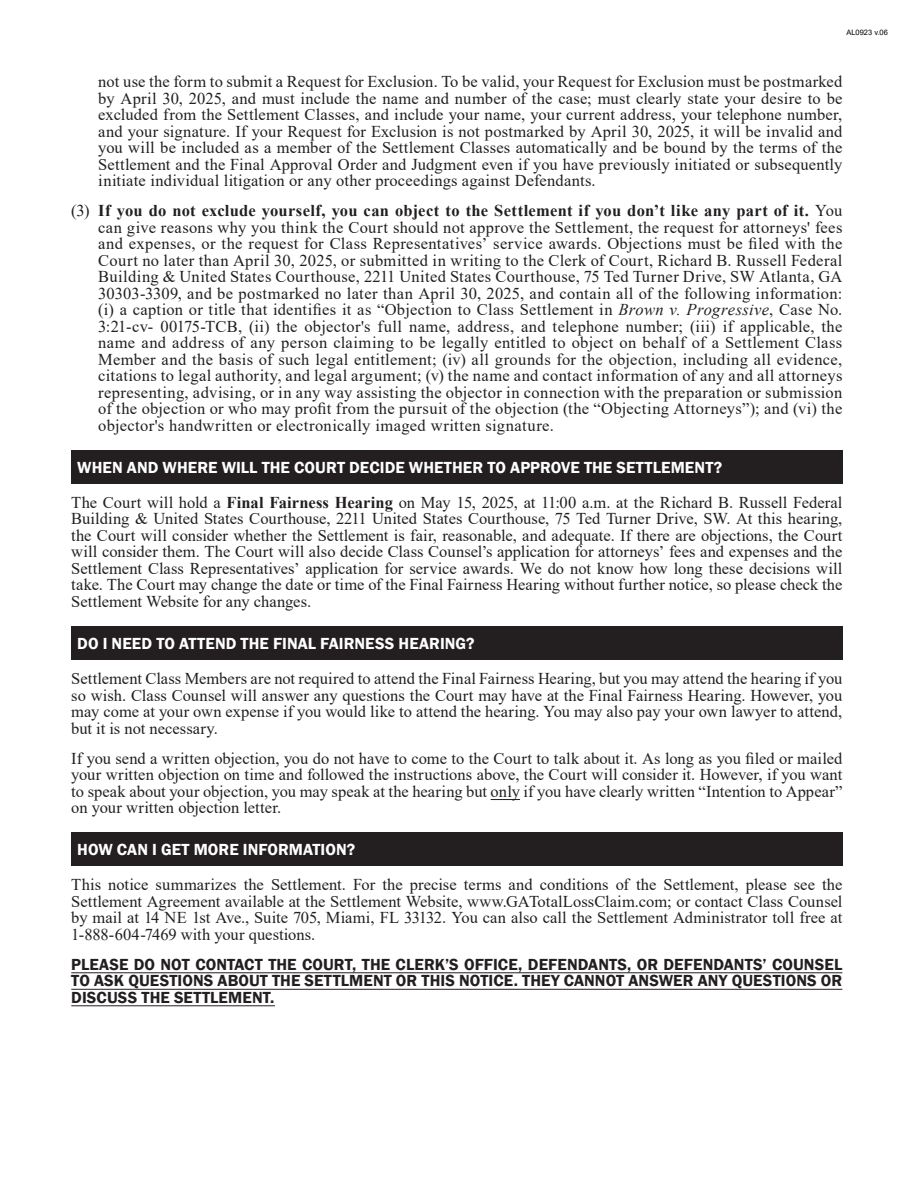
<style>
.page{position:relative;width:918px;height:1188px;background:#fff}
.page>*{position:absolute;margin:0;border:0;box-sizing:border-box;transform-origin:0 0}
.t1{font:16.5px/16.5px "Times New Roman";letter-spacing:.005em;color:#231f20;text-align:justify}
.t2{font:600 16.5px/16.5px "Franklin Gothic";letter-spacing:.005em;color:#231f20;text-align:justify}
.t3{font:600 16.5px "Franklin Gothic";letter-spacing:.005em;color:#fff}
.t4{font:7.5px "Arial";color:#000}
.s1{font-weight:700}
.s2{font-style:italic}
.s3{font-style:italic;color:#fff}
</style>
<div class="page">
<svg style="left:491px;top:799px;width:29px;height:1px"></svg>
<hr style="left:71px;top:972px;width:771px;height:1px;background:#231f20">
<hr style="left:71px;top:989px;width:771px;height:1px;background:#231f20">
<hr style="left:71px;top:1005px;width:204px;height:1px;background:#231f20">
<div style="left:71px;top:450px;width:771px;height:34px;background:#231f20"></div>
<div style="left:71px;top:626px;width:771px;height:34px;background:#231f20"></div>
<div style="left:71px;top:833px;width:771px;height:33px;background:#231f20"></div>
<p class="t4" style="left:846px;top:28px;width:43px">AL0923 v.06</p>
<p class="t1" style="left:98px;top:73px;width:746px">not use the form to submit a Request for Exclusion. To be valid, your Request for Exclusion must be postmarked by April 30, 2025, and must include the name and number of the case; must clearly state your desire to be excluded from the Settlement Classes, and include your name, your current address, your telephone number, and your signature. If your Request for Exclusion is not postmarked by April 30, 2025, it will be invalid and you will be included as a member of the Settlement Classes automatically and be bound by the terms of the Settlement and the Final Approval Order and Judgment even if you have previously initiated or subsequently initiate individual litigation or any other proceedings against Defendants.</p>
<p class="t1" style="left:98px;top:202px;width:746px;text-indent:-27px">(3) <span class="s1">If you do not exclude yourself, you can object to the Settlement if you don’t like any part of it.</span> You can give reasons why you think the Court should not approve the Settlement, the request for attorneys' fees and expenses, or the request for Class Representatives’ service awards. Objections must be filed with the Court no later than April 30, 2025, or submitted in writing to the Clerk of Court, Richard B. Russell Federal Building &amp; United States Courthouse, 2211 United States Courthouse, 75 Ted Turner Drive, SW Atlanta, GA 30303-3309, and be postmarked no later than April 30, 2025, and contain all of the following information: (i) a caption or title that identifies it as “Objection to Class Settlement in <span class="s2">Brown v. Progressive</span>, Case No.<br>3:21-cv- 00175-TCB, (ii) the objector's full name, address, and telephone number; (iii) if applicable, the name and address of any person claiming to be legally entitled to object on behalf of a Settlement Class Member and the basis of such legal entitlement; (iv) all grounds for the objection, including all evidence, citations to legal authority, and legal argument; (v) the name and contact information of any and all attorneys representing, advising, or in any way assisting the objector in connection with the preparation or submission of the objection or who may profit from the pursuit of the objection (the “Objecting Attorneys”); and (vi) the objector's handwritten or electronically imaged written signature.</p>
<h1 class="t3" style="left:77px;top:457px;width:646px">WHEN AND WHERE WILL THE COURT DECIDE WHETHER TO APPROVE THE SETTLEMENT?</h1>
<h1 class="t1" style="left:71px;top:493px;width:773px">The Court will hold a <span class="s1">Final Fairness Hearing</span> on May 15, 2025, at 11:00 a.m. at the Richard B. Russell Federal Building &amp; United States Courthouse, 2211 United States Courthouse, 75 Ted Turner Drive, SW. At this hearing, the Court will consider whether the Settlement is fair, reasonable, and adequate. If there are objections, the Court will consider them. The Court will also decide Class Counsel’s application for attorneys’ fees and expenses and the Settlement Class Representatives’ application for service awards. We do not know how long these decisions will take. The Court may change the date or time of the Final Fairness Hearing without further notice, so please check the Settlement Website for any changes.</h1>
<h1 class="t3" style="left:77px;top:633px;width:399px">DO I NEED TO ATTEND THE FINAL FAIRNESS HEARING?</h1>
<h1 class="t1" style="left:71px;top:670px;width:773px">Settlement Class Members are not required to attend the Final Fairness Hearing, but you may attend the hearing if you so wish. Class Counsel will answer any questions the Court may have at the Final Fairness Hearing. However, you may come at your own expense if you would like to attend the hearing. You may also pay your own lawyer to attend, but it is not necessary.</h1>
<h1 class="t1" style="left:71px;top:749px;width:773px">If you send a written objection, you do not have to come to the Court to talk about it. As long as you filed or mailed your written objection on time and followed the instructions above, the Court will consider it. However, if you want to speak about your objection, you may speak at the hearing but only if you have clearly written “Intention to Appear” on your written objection letter.</h1>
<h1 class="t3" style="left:77px;top:840px;width:279px">HOW CAN I GET MORE INFORMATION?</h1>
<h1 class="t1" style="left:71px;top:876px;width:773px">This notice summarizes the Settlement. For the precise terms and conditions of the Settlement, please see the Settlement Agreement available at the Settlement Website, www.GATotalLossClaim.com; or contact Class Counsel by mail at 14 NE 1st Ave., Suite 705, Miami, FL 33132. You can also call the Settlement Administrator toll free at 1-888-604-7469 with your questions.</h1>
<h1 class="t2" style="left:71px;top:956px;width:773px">PLEASE DO NOT CONTACT THE COURT, THE CLERK’S OFFICE, DEFENDANTS, OR DEFENDANTS’ COUNSEL TO ASK QUESTIONS ABOUT THE SETTLMENT OR THIS NOTICE. THEY CANNOT ANSWER ANY QUESTIONS OR DISCUSS THE SETTLEMENT.<span class="s3">.</span></h1>
</div>
